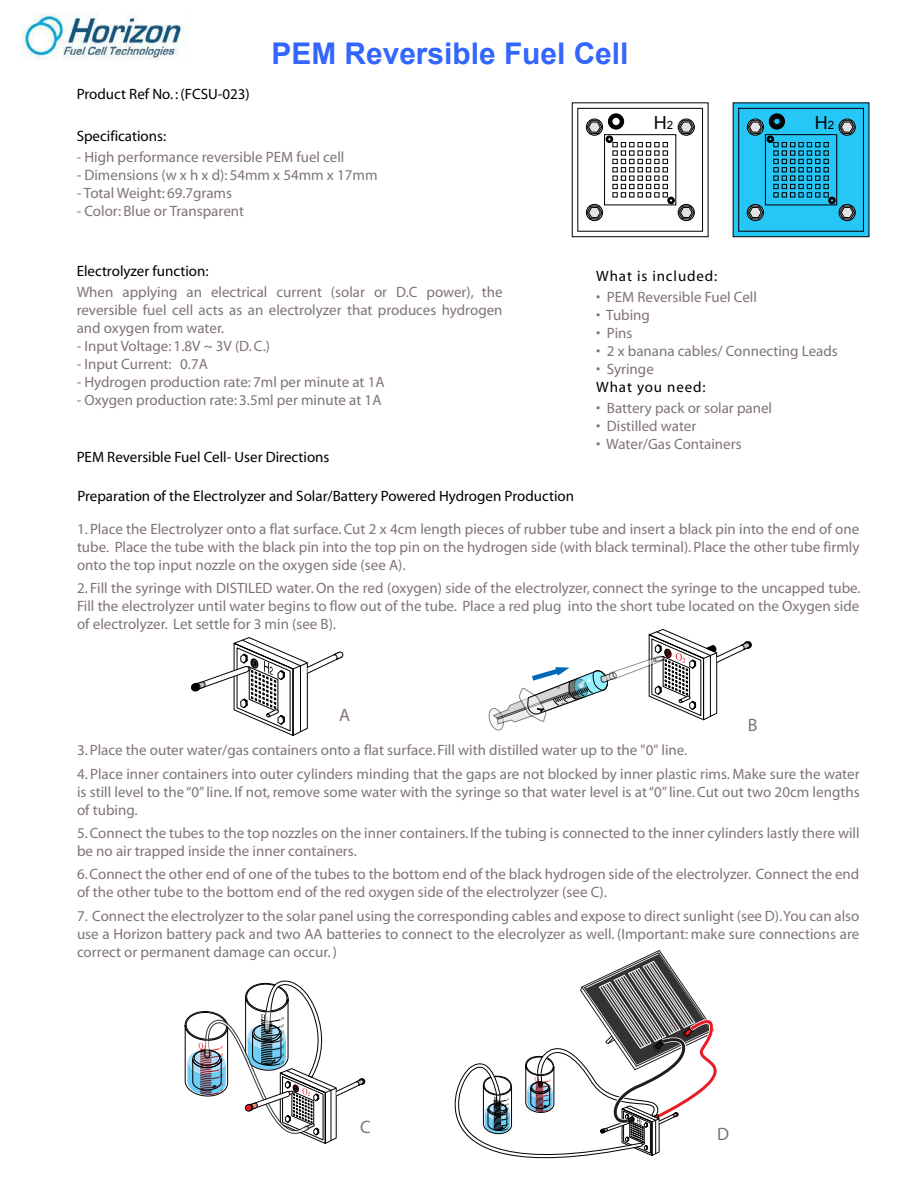
<style>
.page{position:relative;width:918px;height:1188px;background:#fff}
.page>*{position:absolute;margin:0;border:0;box-sizing:border-box;transform-origin:0 0}
.t1{font:700 29.85px "Arial";color:#3365ff}
.t2{font:18px "Arial";color:#000}
.t3{font:18px "Myriad";color:#807378}
.t4{font:15px/18px "Myriad";color:#807378}
.t5{font:15px "Myriad";color:#000}
.t6{font:15px/18px "Myriad";letter-spacing:.055em;color:#000}
.t7{font:15px "Myriad";letter-spacing:.06em;color:#000}
.s1{font-size:11.4px}
.s2{color:#000}
.s3{color:#807378}
</style>
<div class="page">
<div style="left:22px;top:13px;width:163px;height:47px;background:#fff;border:1px solid #fff2f4"></div>
<img style="left:23px;top:14px;width:162px;height:45px">
<svg style="left:733px;top:103px;width:136px;height:134px;background:#1fa2ca"></svg>
<div style="left:739px;top:108px;width:125px;height:123px;background:#26c6f7;border:1px solid #000"></div>
<div style="left:747px;top:119px;width:17px;height:16px;border:1px solid #000;border-radius:50%"></div>
<div style="left:747px;top:204px;width:16px;height:17px;background:#134758;border-radius:50%"></div>
<div style="left:747px;top:204px;width:17px;height:17px;border:1px solid #000;border-radius:50%"></div>
<div style="left:839px;top:204px;width:16px;height:17px;border:1px solid #000;border-radius:50%"></div>
<svg style="left:748px;top:113px;width:107px;height:106px"></svg>
<div style="left:578px;top:108px;width:125px;height:123px;border:1px solid #000"></div>
<div style="left:586px;top:119px;width:17px;height:16px;border:1px solid #000;border-radius:50%"></div>
<div style="left:586px;top:204px;width:17px;height:17px;border:1px solid #000;border-radius:50%"></div>
<div style="left:678px;top:119px;width:17px;height:16px;border:1px solid #000;border-radius:50%"></div>
<div style="left:678px;top:204px;width:16px;height:17px;background:#484848;border-radius:50%"></div>
<div style="left:678px;top:204px;width:17px;height:17px;border:1px solid #000;border-radius:50%"></div>
<svg style="left:587px;top:113px;width:107px;height:106px"></svg>
<div style="left:745px;top:641px;width:7px;height:7px;border:1px solid #000;border-radius:50%"></div>
<div style="left:744px;top:642px;width:7px;height:6px;background:#050505;border-radius:50%"></div>
<div style="left:744px;top:642px;width:7px;height:7px;border:1px solid #000;border-radius:50%"></div>
<svg style="left:489px;top:629px;width:261px;height:101px"></svg>
<svg style="left:195px;top:637px;width:149px;height:99px"></svg>
<div style="left:192px;top:683px;width:8px;height:8px;border:1px solid #000;border-radius:50%"></div>
<div style="left:191px;top:684px;width:8px;height:7px;background:#000;border-radius:50%"></div>
<div style="left:191px;top:683px;width:8px;height:8px;border:1px solid #000;border-radius:50%"></div>
<svg style="left:185px;top:980px;width:180px;height:164px"></svg>
<svg style="left:454px;top:950px;width:263px;height:209px"></svg>
<p class="t1" style="left:272px;top:34px;width:359px">PEM Reversible Fuel Cell</p>
<p class="t5" style="left:77px;top:87px;width:175px">Product Ref No. : (FCSU-023)</p>
<p class="t5" style="left:77px;top:129px;width:91px">Specifications:</p>
<p class="t4" style="left:77px;top:149px;width:269px">- High performance reversible PEM fuel cell</p>
<p class="t4" style="left:77px;top:167px;width:302px">- Dimensions (w x h x d): 54mm x 54mm x 17mm</p>
<p class="t4" style="left:77px;top:185px;width:157px">- Total Weight: 69.7grams</p>
<p class="t4" style="left:77px;top:203px;width:169px">- Color: Blue or Transparent</p>
<p class="t2" style="left:654px;top:111px;width:21px">H<span class="s1">2</span></p>
<p class="t2" style="left:815px;top:111px;width:21px">H<span class="s1">2</span></p>
<p class="t4" style="left:77px;top:261px;width:427px;line-height:21px"><span class="s2">Electrolyzer function:<br></span>When applying an electrical current (solar or D.C power), the</p>
<p class="t4" style="left:77px;top:302px;width:427px">reversible fuel cell acts as an electrolyzer that produces hydrogen and oxygen from water.</p>
<p class="t4" style="left:77px;top:338px;width:195px">- Input Voltage: 1.8V ~ 3V (D. C.)</p>
<p class="t4" style="left:77px;top:356px;width:133px">- Input Current: 0.7A</p>
<p class="t4" style="left:77px;top:374px;width:309px">- Hydrogen production rate: 7ml per minute at 1A</p>
<p class="t4" style="left:77px;top:392px;width:306px">- Oxygen production rate: 3.5ml per minute at 1A</p>
<p class="t5" style="left:77px;top:450px;width:254px">PEM Reversible Fuel Cell- User Directions</p>
<p class="t5" style="left:77px;top:488px;width:498px">Preparation of the Electrolyzer and Solar/Battery Powered Hydrogen Production</p>
<p class="t7" style="left:596px;top:269px;width:123px">What is included:</p>
<p class="t4" style="left:596px;top:289px;width:162px">• PEM Reversible Fuel Cell</p>
<p class="t4" style="left:596px;top:307px;width:55px">• Tubing</p>
<p class="t4" style="left:596px;top:325px;width:38px">• Pins</p>
<p class="t4" style="left:596px;top:343px;width:243px">• 2 x banana cables/ Connecting Leads</p>
<p class="t6" style="left:596px;top:361px;width:111px"><span class="s3">• Syringe<br></span>What you need:</p>
<p class="t4" style="left:596px;top:400px;width:177px">• Battery pack or solar panel</p>
<p class="t4" style="left:596px;top:418px;width:102px">• Distilled water</p>
<p class="t4" style="left:596px;top:436px;width:147px">• Water/Gas Containers</p>
<p class="t4" style="left:77px;top:520px;width:784px;text-align:justify">1. Place the Electrolyzer onto a flat surface. Cut 2 x 4cm length pieces of rubber tube and insert a black pin into the end of one tube. Place the tube with the black pin into the top pin on the hydrogen side (with black terminal). Place the other tube firmly onto the top input nozzle on the oxygen side (see A).</p>
<p class="t4" style="left:77px;top:580px;width:785px;text-align:justify">2. Fill the syringe with DISTILED water. On the red (oxygen) side of the electrolyzer, connect the syringe to the uncapped tube.<br>Fill the electrolyzer until water begins to flow out of the tube. Place a red plug into the short tube located on the Oxygen side of electrolyzer. Let settle for 3 min (see B).</p>
<p class="t3" style="left:339px;top:706px;width:13px">A</p>
<p class="t3" style="left:748px;top:716px;width:11px">B</p>
<p class="t4" style="left:77px;top:742px;width:612px">3. Place the outer water/gas containers onto a flat surface. Fill with distilled water up to the "0" line.</p>
<p class="t4" style="left:77px;top:765px;width:784px;text-align:justify">4. Place inner containers into outer cylinders minding that the gaps are not blocked by inner plastic rims. Make sure the water is still level to the “0” line. If not, remove some water with the syringe so that water level is at “0” line. Cut out two 20cm lengths of tubing.</p>
<p class="t4" style="left:77px;top:825px;width:784px">5. Connect the tubes to the top nozzles on the inner containers. If the tubing is connected to the inner cylinders lastly there will be no air trapped inside the inner containers.</p>
<p class="t4" style="left:77px;top:866px;width:784px">6. Connect the other end of one of the tubes to the bottom end of the black hydrogen side of the electrolyzer. Connect the end of the other tube to the bottom end of the red oxygen side of the electrolyzer (see C).</p>
<p class="t4" style="left:77px;top:907px;width:784px;text-align:justify">7. Connect the electrolyzer to the solar panel using the corresponding cables and expose to direct sunlight (see D). You can also use a Horizon battery pack and two AA batteries to connect to the elecrolyzer as well. (Important: make sure connections are correct or permanent damage can occur. )</p>
<p class="t3" style="left:360px;top:1118px;width:12px">C</p>
<p class="t3" style="left:717px;top:1125px;width:13px">D</p>
</div>
